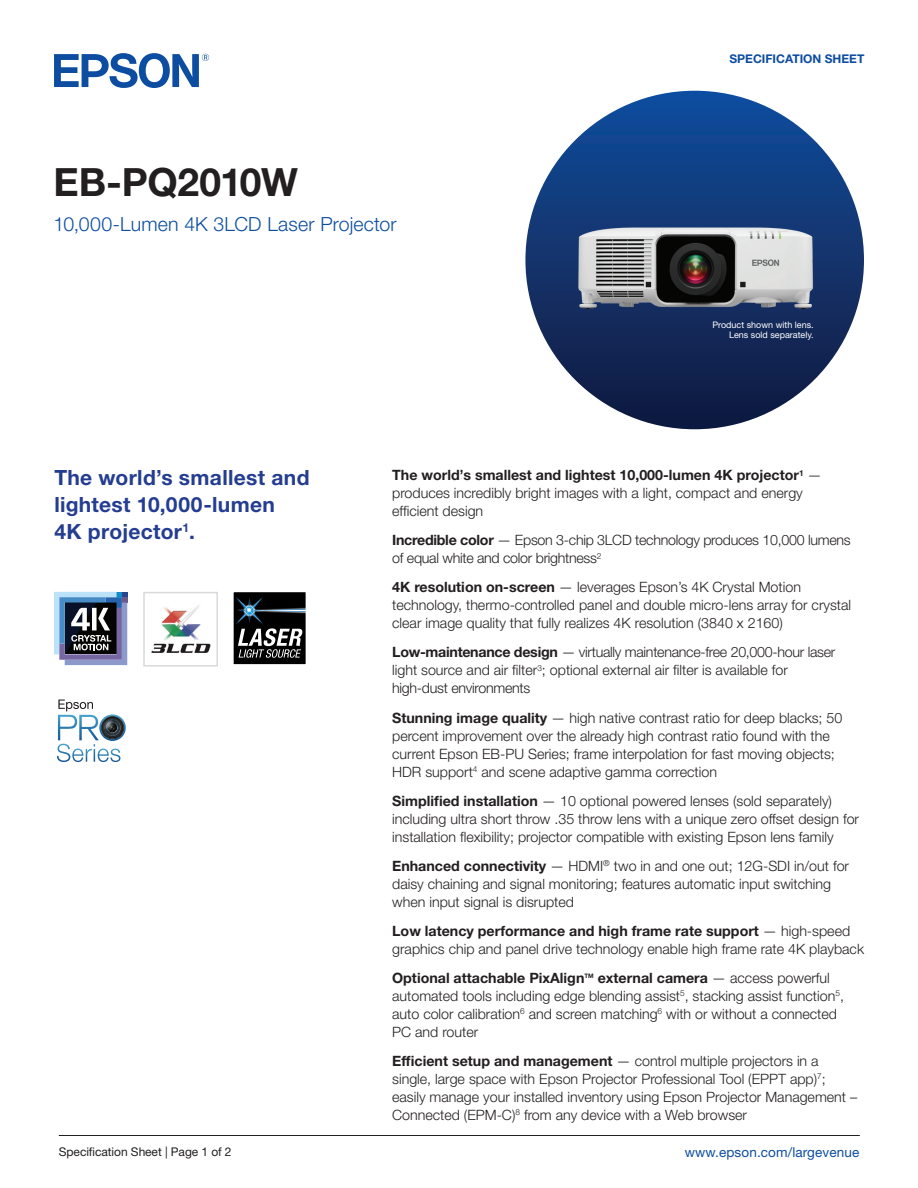
<style>
.page{position:relative;width:918px;height:1188px;background:#fff}
.page>*{position:absolute;margin:0;border:0;box-sizing:border-box;transform-origin:0 0}
.t1{font:700 39px "Helvetica Neue LT Std";letter-spacing:-.015em;color:#231f20}
.t2{font:700 21px/27px "Helvetica Neue LT Std";letter-spacing:.015em;color:#243d91}
.t3{font:300 19.5px "Helvetica Neue LT Std";letter-spacing:.01em;color:#0d4da1}
.t4{font:300 14.25px/18px "Helvetica Neue LT Std";color:#231f20}
.t5{font:300 14.25px/18px "Helvetica Neue LT Std";letter-spacing:-.02em;color:#231f20}
.t6{font:700 14.25px "Helvetica Neue LT Std";color:#231f20}
.t7{font:13.5px "Helvetica Neue LT Std";letter-spacing:.01em;color:#0d4da1}
.t8{font:12px "Helvetica Neue LT Std";letter-spacing:-.005em;color:#231f20}
.t9{font:700 12px "Helvetica Neue LT Std";color:#0d4da1}
.t10{font:9px/10.5px "Helvetica Neue LT Std";color:#fff;text-align:right}
.t11{font:700 6.15px "Helvetica Neue LT Std";color:#231f20}
.s1{font-weight:700}
.s2{font-weight:700;font-stretch:condensed}
</style>
<div class="page">
<hr style="left:59px;top:1135px;width:801px;height:1px;background:#231f20">
<svg style="left:54px;top:53px;width:155px;height:35px"></svg>
<div style="left:525px;top:91px;width:339px;height:338px;background:linear-gradient(to bottom,#124e9e,#131a3e);border-radius:169px"></div>
<img style="left:555px;top:209px;width:284px;height:122px">
<img style="left:151px;top:605px;width:60px;height:48px">
<div style="left:143px;top:592px;width:75px;height:75px;border:2px solid #d8d9db"></div>
<svg style="left:54px;top:592px;width:73px;height:73px;background:#65728b"></svg>
<svg style="left:57px;top:700px;width:69px;height:62px"></svg>
<div style="left:234px;top:592px;width:72px;height:73px;background:#000001"></div>
<svg style="left:238px;top:628px;width:65px;height:30px"></svg>
<img style="left:236px;top:597px;width:27px;height:27px">
<svg style="left:244px;top:605px;width:60px;height:11px"></svg>
<h1 class="t1" style="left:54px;top:158px;width:246px">EB-PQ2010W</h1>
<h3 class="t3" style="left:54px;top:212px;width:345px">10,000-Lumen 4K 3LCD Laser Projector</h3>
<p class="t9" style="left:729px;top:51px;width:136px">SPECIFICATION SHEET</p>
<p class="t10" style="left:712px;top:319px;width:103px">Product shown with lens.<br>Lens sold separately.</p>
<h2 class="t2" style="left:54px;top:464px;width:257px">The world’s smallest and lightest 10,000-lumen<br>4K projector<sup>1</sup>.</h2>
<p class="t4" style="left:392px;top:466px;width:431px"><span class="s1">The world</span><span class="s2">’</span><span class="s1">s smallest and lightest 10,000-lumen 4K projector</span><sup>1</sup> — produces incredibly bright images with a light, compact and energy efficient design</p>
<p class="t5" style="left:392px;top:531px;width:460px"><span class="s1">Incredible color</span> — Epson 3-chip 3LCD technology produces 10,000 lumens of equal white and color brightness<sup>2</sup></p>
<p class="t4" style="left:392px;top:578px;width:461px"><span class="s1">4K resolution on-screen</span> — leverages Epson’s 4K Crystal Motion technology, thermo-controlled panel and double micro-lens array for crystal clear image quality that fully realizes 4K resolution (3840 x 2160)</p>
<p class="t5" style="left:392px;top:643px;width:445px"><span class="s1">Low-maintenance design</span> — virtually maintenance-free 20,000-hour laser light source and air filter<sup>3</sup>; optional external air filter is available for high-dust environments</p>
<p class="t4" style="left:392px;top:708px;width:452px"><span class="s1">Stunning image quality</span> — high native contrast ratio for deep blacks; 50 percent improvement over the already high contrast ratio found with the current Epson EB-PU Series; frame interpolation for fast moving objects; HDR support<sup>4</sup> and scene adaptive gamma correction</p>
<p class="t4" style="left:392px;top:791px;width:468px"><span class="s1">Simplified installation</span> — 10 optional powered lenses (sold separately) including ultra short throw .35 throw lens with a unique zero offset design for installation flexibility; projector compatible with existing Epson lens family</p>
<p class="t4" style="left:392px;top:856px;width:458px"><span class="s1">Enhanced connectivity</span> — HDMI<sup>®</sup> two in and one out; 12G-SDI in/out for daisy chaining and signal monitoring; features automatic input switching when input signal is disrupted</p>
<p class="t4" style="left:392px;top:921px;width:473px"><span class="s1">Low latency performance and high frame rate support</span> — high-speed graphics chip and panel drive technology enable high frame rate 4K playback</p>
<p class="t6" style="left:392px;top:969px;width:194px">Optional attachable PixAlign</p>
<p class="t11" style="left:584px;top:972px;width:11px">TM</p>
<p class="t4" style="left:392px;top:968px;width:453px;text-indent:206px"><span class="s1">external camera</span> — access powerful automated tools including edge blending assist<sup>5</sup>, stacking assist function<sup>5</sup>, auto color calibration<sup>6</sup> and screen matching<sup>6</sup> with or without a connected PC and router</p>
<p class="t4" style="left:392px;top:1052px;width:467px"><span class="s1">Efficient setup and management</span> — control multiple projectors in a single, large space with Epson Projector Professional Tool (EPPT app)<sup>7</sup>; easily manage your installed inventory using Epson Projector Management – Connected (EPM-C)<sup>8</sup> from any device with a Web browser</p>
<p class="t8" style="left:59px;top:1145px;width:174px">Specification Sheet | Page 1 of 2</p>
<p class="t7" style="left:685px;top:1144px;width:176px">www.epson.com/largevenue</p>
</div>
